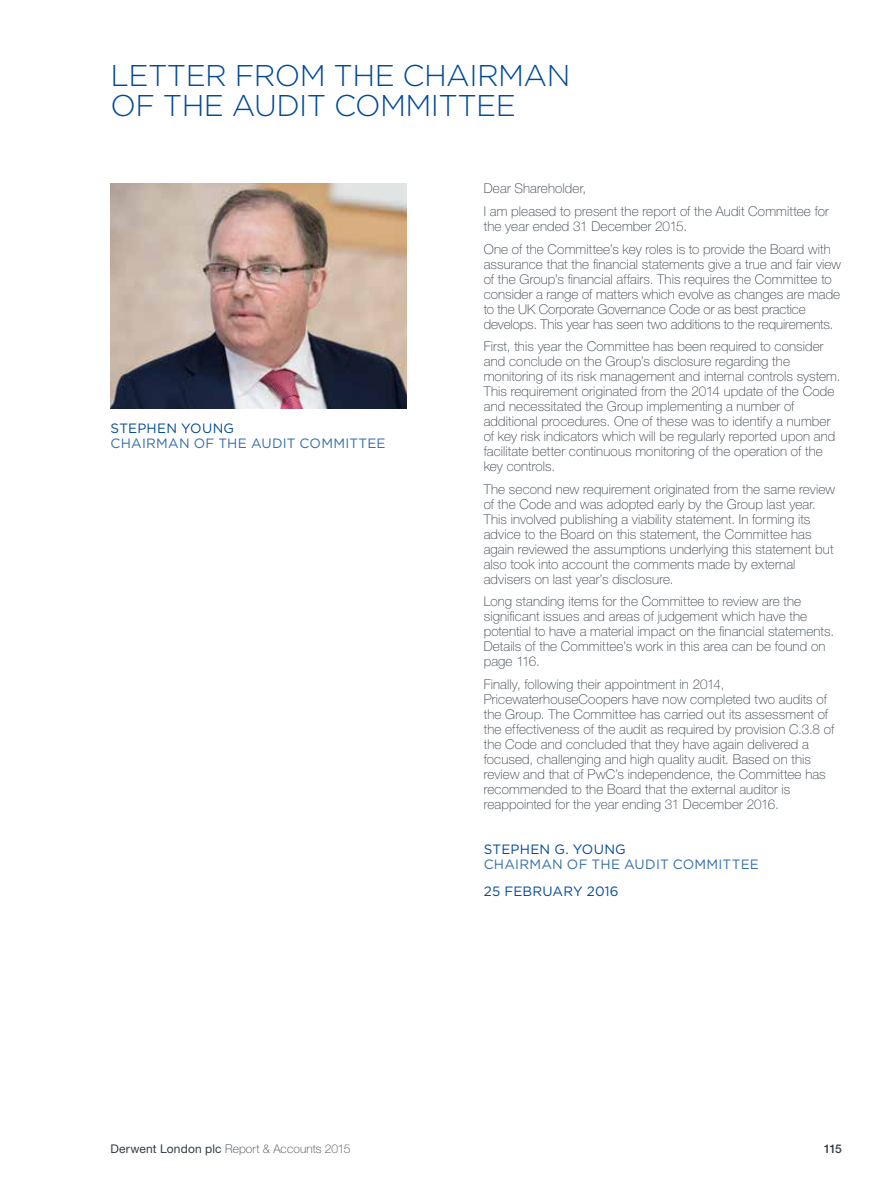
<style>
.page{position:relative;width:893px;height:1191px;background:#fff}
.page>*{position:absolute;margin:0;border:0;box-sizing:border-box;transform-origin:0 0}
.t1{font:300 30px/30px "Gotham";letter-spacing:-.02em;color:#004a97}
.t2{font:100 13.5px/15px "Helvetica Neue LT Std";letter-spacing:.01em;color:#333e48}
.t3{font:13.5px "Gotham";letter-spacing:.015em;color:#336eac}
.t4{font:13.5px "Gotham";letter-spacing:.015em;color:#004a97}
.t5{font:100 12px "Helvetica Neue LT Std";letter-spacing:.01em;color:#333e48}
.t6{font:500 12px "Helvetica Neue LT Std";color:#333e48}
.s1{font-weight:400}
</style>
<div class="page">
<img style="left:111px;top:184px;width:296px;height:225px">
<h1 class="t1" style="left:111px;top:60px;width:461px">LETTER FROM THE CHAIRMAN<br>OF THE AUDIT COMMITTEE</h1>
<p class="t4" style="left:111px;top:421px;width:125px">STEPHEN YOUNG</p>
<p class="t3" style="left:111px;top:436px;width:277px">CHAIRMAN OF THE AUDIT COMMITTEE</p>
<p class="t2" style="left:484px;top:177px;width:347px;line-height:22.5px">Dear Shareholder,<br>I am pleased to present the report of the Audit Committee for</p>
<p class="t2" style="left:484px;top:215px;width:349px;line-height:22.5px">the year ended 31 December 2015.<br>One of the Committee’s key roles is to provide the Board with</p>
<p class="t2" style="left:484px;top:256px;width:359px">assurance that the financial statements give a true and fair view of the Group’s financial affairs. This requires the Committee to consider a range of matters which evolve as changes are made to the UK Corporate Governance Code or as best practice develops. This year has seen two additions to the requirements.</p>
<p class="t2" style="left:484px;top:339px;width:358px">First, this year the Committee has been required to consider and conclude on the Group’s disclosure regarding the monitoring of its risk management and internal controls system.<br>This requirement originated from the 2014 update of the Code and necessitated the Group implementing a number of additional procedures. One of these was to identify a number of key risk indicators which will be regularly reported upon and facilitate better continuous monitoring of the operation of the key controls.</p>
<p class="t2" style="left:484px;top:481px;width:353px">The second new requirement originated from the same review of the Code and was adopted early by the Group last year.<br>This involved publishing a viability statement. In forming its advice to the Board on this statement, the Committee has again reviewed the assumptions underlying this statement but also took into account the comments made by external advisers on last year’s disclosure.</p>
<p class="t2" style="left:484px;top:594px;width:352px">Long standing items for the Committee to review are the significant issues and areas of judgement which have the potential to have a material impact on the financial statements.<br>Details of the Committee’s work in this area can be found on page 116.</p>
<p class="t2" style="left:484px;top:676px;width:352px">Finally, following their appointment in 2014, PricewaterhouseCoopers have now completed two audits of the Group. The Committee has carried out its assessment of the effectiveness of the audit as required by provision C.3.8 of the Code and concluded that they have again delivered a focused, challenging and high quality audit. Based on this review and that of PwC’s independence, the Committee has recommended to the Board that the external auditor is reappointed for the year ending 31 December 2016.</p>
<p class="t4" style="left:484px;top:841px;width:144px">STEPHEN G. YOUNG</p>
<p class="t3" style="left:484px;top:856px;width:277px">CHAIRMAN OF THE AUDIT COMMITTEE</p>
<p class="t4" style="left:484px;top:884px;width:136px">25 FEBRUARY 2016</p>
<p class="t5" style="left:111px;top:1141px;width:241px"><span class="s1">Derwent London plc</span> Report &amp; Accounts 2015</p>
<p class="t6" style="left:824px;top:1141px;width:20px">115</p>
</div>
